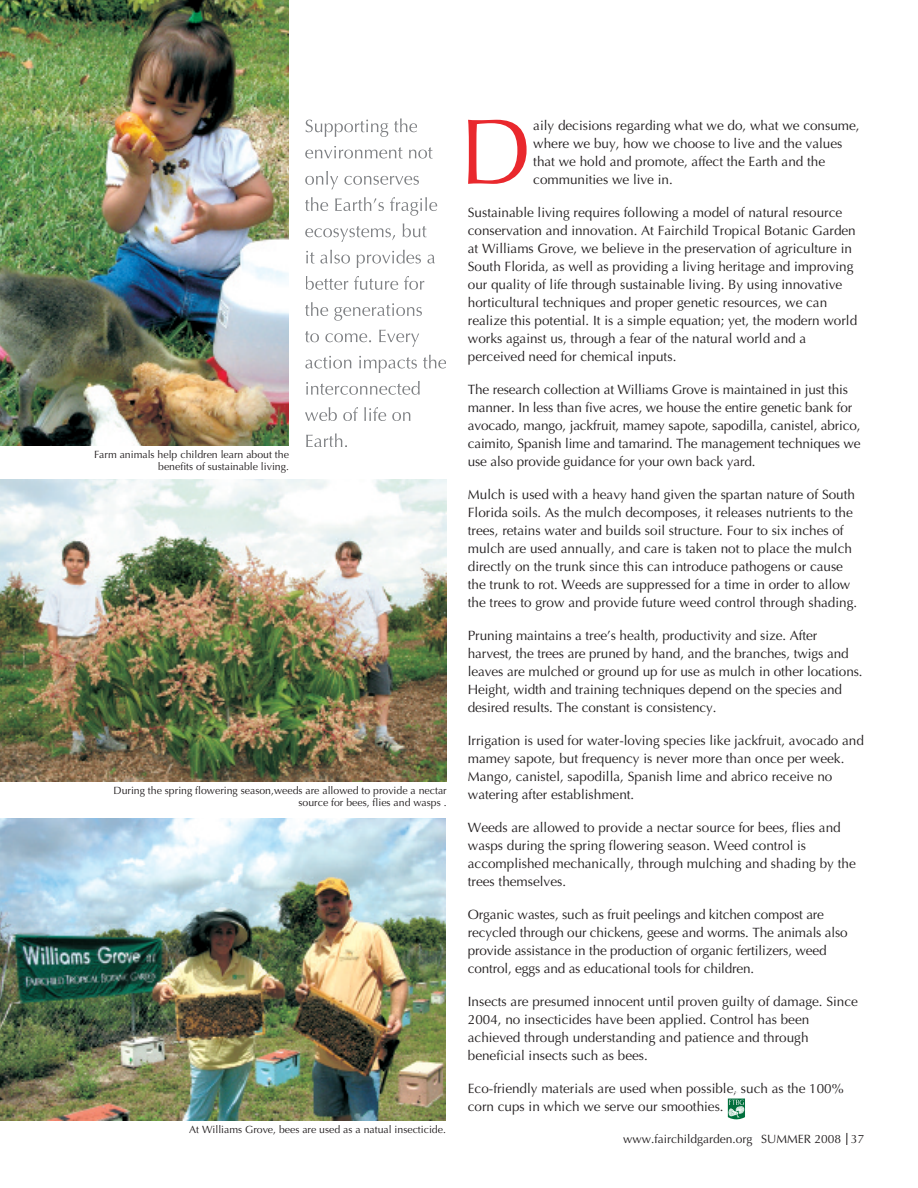
<style>
.page{position:relative;width:918px;height:1188px;background:#fff}
.page>*{position:absolute;margin:0;border:0;box-sizing:border-box;transform-origin:0 0}
.t1{font:93px "Optima";color:#e9282d}
.t2{font:13.5px/18px "Optima";color:#231f20}
.t3{font:12px "Optima";color:#231f20}
.t4{font:10.5px/12px "Optima";color:#231f20;text-align:right}
</style>
<div class="page">
<svg style="left:846px;top:1133px;width:1px;height:12px"></svg>
<svg style="left:305px;top:120px;width:60px;height:17px"></svg>
<svg style="left:305px;top:146px;width:64px;height:13px"></svg>
<svg style="left:305px;top:171px;width:74px;height:18px"></svg>
<svg style="left:305px;top:197px;width:58px;height:14px"></svg>
<svg style="left:305px;top:226px;width:56px;height:16px"></svg>
<svg style="left:306px;top:250px;width:59px;height:18px"></svg>
<svg style="left:306px;top:276px;width:52px;height:14px"></svg>
<svg style="left:305px;top:302px;width:49px;height:19px"></svg>
<svg style="left:305px;top:331px;width:81px;height:11px"></svg>
<svg style="left:305px;top:356px;width:56px;height:13px"></svg>
<svg style="left:306px;top:382px;width:60px;height:13px"></svg>
<svg style="left:305px;top:407px;width:72px;height:14px"></svg>
<svg style="left:306px;top:433px;width:41px;height:14px"></svg>
<img style="left:0;top:479px;width:447px;height:303px">
<img style="left:0;top:0;width:289px;height:446px">
<img style="left:0;top:818px;width:445px;height:302px">
<svg style="left:727px;top:1092px;width:18px;height:28px"></svg>
<p class="t4" style="left:94px;top:449px;width:196px">Farm animals help children learn about the benefits of sustainable living.</p>
<p class="t4" style="left:114px;top:785px;width:335px">During the spring flowering season,weeds are allowed to provide a nectar source for bees, flies and wasps .</p>
<p class="t4" style="left:189px;top:1123px;width:258px">At Williams Grove, bees are used as a natual insecticide.</p>
<h1 class="t1" style="left:460px;top:97px;width:74px">D</h1>
<p class="t2" style="left:533px;top:116px;width:328px">aily decisions regarding what we do, what we consume, where we buy, how we choose to live and the values that we hold and promote, affect the Earth and the communities we live in.</p>
<p class="t2" style="left:468px;top:203px;width:391px">Sustainable living requires following a model of natural resource conservation and innovation. At Fairchild Tropical Botanic Garden at Williams Grove, we believe in the preservation of agriculture in South Florida, as well as providing a living heritage and improving our quality of life through sustainable living. By using innovative horticultural techniques and proper genetic resources, we can realize this potential. It is a simple equation; yet, the modern world works against us, through a fear of the natural world and a perceived need for chemical inputs.</p>
<p class="t2" style="left:468px;top:380px;width:394px">The research collection at Williams Grove is maintained in just this manner. In less than five acres, we house the entire genetic bank for avocado, mango, jackfruit, mamey sapote, sapodilla, canistel, abrico, caimito, Spanish lime and tamarind. The management techniques we use also provide guidance for your own back yard.</p>
<p class="t2" style="left:468px;top:485px;width:391px">Mulch is used with a heavy hand given the spartan nature of South Florida soils. As the mulch decomposes, it releases nutrients to the trees, retains water and builds soil structure. Four to six inches of mulch are used annually, and care is taken not to place the mulch directly on the trunk since this can introduce pathogens or cause the trunk to rot. Weeds are suppressed for a time in order to allow the trees to grow and provide future weed control through shading.</p>
<p class="t2" style="left:468px;top:626px;width:396px">Pruning maintains a tree’s health, productivity and size. After harvest, the trees are pruned by hand, and the branches, twigs and leaves are mulched or ground up for use as mulch in other locations.<br>Height, width and training techniques depend on the species and desired results. The constant is consistency.</p>
<p class="t2" style="left:468px;top:731px;width:398px">Irrigation is used for water-loving species like jackfruit, avocado and mamey sapote, but frequency is never more than once per week.<br>Mango, canistel, sapodilla, Spanish lime and abrico receive no watering after establishment.</p>
<p class="t2" style="left:468px;top:818px;width:389px">Weeds are allowed to provide a nectar source for bees, flies and wasps during the spring flowering season. Weed control is accomplished mechanically, through mulching and shading by the trees themselves.</p>
<p class="t2" style="left:468px;top:905px;width:381px">Organic wastes, such as fruit peelings and kitchen compost are recycled through our chickens, geese and worms. The animals also provide assistance in the production of organic fertilizers, weed control, eggs and as educational tools for children.</p>
<p class="t2" style="left:468px;top:992px;width:392px">Insects are presumed innocent until proven guilty of damage. Since 2004, no insecticides have been applied. Control has been achieved through understanding and patience and through beneficial insects such as bees.</p>
<p class="t2" style="left:468px;top:1079px;width:377px">Eco-friendly materials are used when possible, such as the 100% corn cups in which we serve our smoothies.</p>
<p class="t3" style="left:623px;top:1132px;width:243px">www.fairchildgarden.org SUMMER 2008 37</p>
</div>
